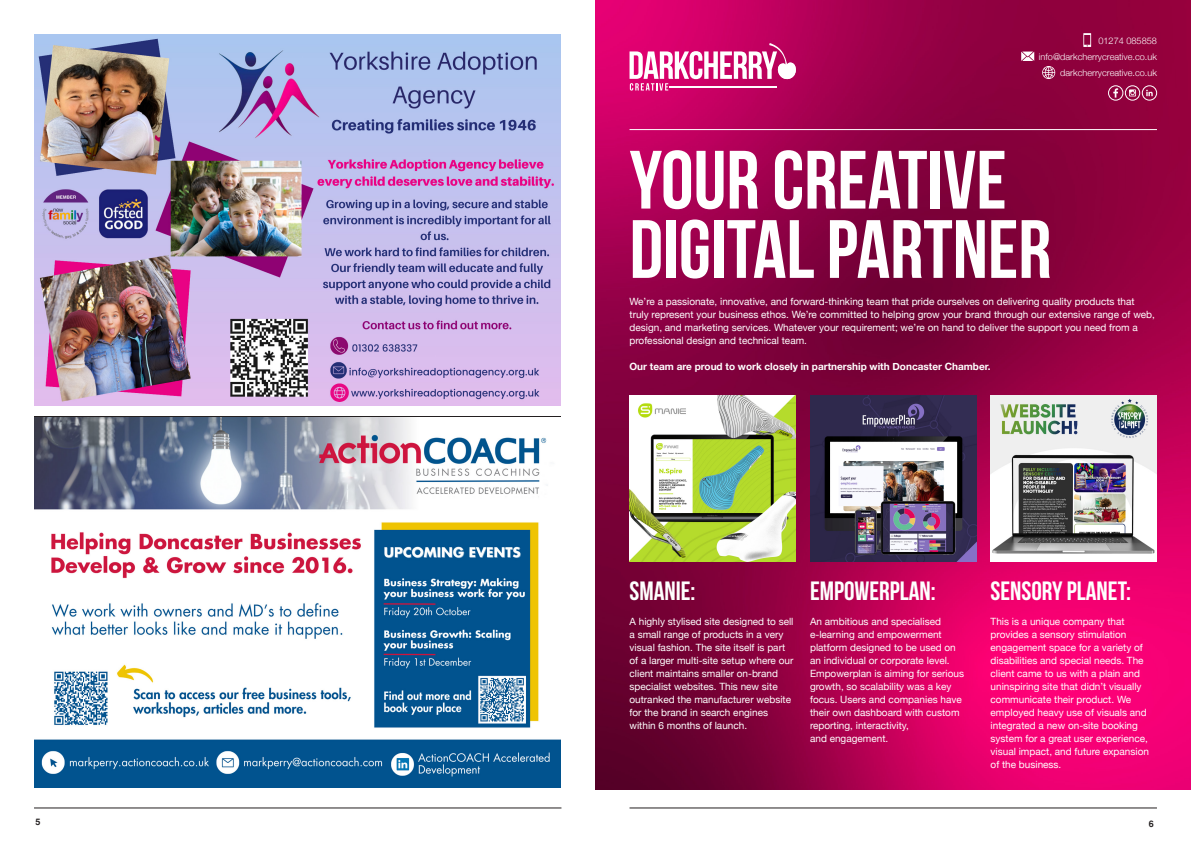
<style>
.page{position:relative;width:1191px;height:842px;background:#fff}
.page>*{position:absolute;margin:0;border:0;box-sizing:border-box;transform-origin:0 0}
.t1{font:82.5px "Bebas Neue";color:#fff}
.t2{font:26.5px "Bebas Neue";color:#fff}
.t3{font:10px/13px "Helvetica Neue";color:#fff}
.t4{font:700 10px "Helvetica Neue";color:#fff}
.t5{font:300 9.1px "Helvetica Neue";color:#fff}
.t6{font:700 9px "Helvetica";color:#231f20}
</style>
<div class="page">
<hr style="left:34px;top:808px;width:527px;height:1px;background:#231f20">
<hr style="left:629px;top:808px;width:528px;height:1px;background:#231f20">
<img style="left:595px;top:0;width:596px;height:789px">
<img style="left:35px;top:34px;width:526px;height:372px">
<img style="left:35px;top:417px;width:526px;height:370px">
<svg style="left:629px;top:43px;width:167px;height:48px"></svg>
<hr style="left:669px;top:86px;width:108px;height:1px;background:#fff">
<img style="left:629px;top:395px;width:167px;height:167px">
<img style="left:810px;top:395px;width:166px;height:167px">
<img style="left:990px;top:395px;width:167px;height:167px">
<div style="left:1108px;top:85px;width:15px;height:15px;border:1px solid #fff;border-radius:50%"></div>
<svg style="left:1113px;top:88px;width:5px;height:10px"></svg>
<div style="left:1142px;top:85px;width:15px;height:15px;border:1px solid #fff;border-radius:50%"></div>
<svg style="left:1146px;top:90px;width:6px;height:6px"></svg>
<svg style="left:1129px;top:89px;width:7px;height:7px"></svg>
<div style="left:1125px;top:85px;width:15px;height:15px;border:1px solid #fff;border-radius:50%"></div>
<svg style="left:1021px;top:52px;width:13px;height:9px"></svg>
<svg style="left:1083px;top:33px;width:8px;height:14px"></svg>
<svg style="left:1042px;top:66px;width:13px;height:13px"></svg>
<hr style="left:629px;top:129px;width:528px;height:1px;background:#fff">
<p class="t5" style="left:1098px;top:34px;width:60px">01274 085858</p>
<p class="t5" style="left:1060px;top:65px;width:98px">darkcherrycreative.co.uk</p>
<p class="t5" style="left:1039px;top:49px;width:119px">info@darkcherrycreative.co.uk</p>
<p class="t1" style="left:629px;top:135px;width:379px">YOUR CREATIVE</p>
<p class="t1" style="left:629px;top:204px;width:423px">DIGITAL PARTNER</p>
<p class="t3" style="left:629px;top:296px;width:527px">We’re a passionate, innovative, and forward-thinking team that pride ourselves on delivering quality products that truly represent your business ethos. We’re committed to helping grow your brand through our extensive range of web, design, and marketing services. Whatever your requirement; we’re on hand to deliver the support you need from a professional design and technical team.</p>
<p class="t4" style="left:629px;top:359px;width:362px">Our team are proud to work closely in partnership with Doncaster Chamber.</p>
<p class="t2" style="left:629px;top:576px;width:67px">SMANIE:</p>
<p class="t2" style="left:810px;top:576px;width:127px">EMPOWERPLAN:</p>
<p class="t2" style="left:990px;top:576px;width:142px">SENSORY PLANET:</p>
<p class="t3" style="left:629px;top:615px;width:165px">A highly stylised site designed to sell a small range of products in a very visual fashion. The site itself is part of a larger multi-site setup where our client maintains smaller on-brand specialist websites. This new site outranked the manufacturer website for the brand in search engines within 6 months of launch.</p>
<p class="t3" style="left:810px;top:615px;width:155px">An ambitious and specialised e-learning and empowerment platform designed to be used on an individual or corporate level.<br>Empowerplan is aiming for serious growth, so scalability was a key focus. Users and companies have their own dashboard with custom reporting, interactivity,<br>and engagement.</p>
<p class="t3" style="left:990px;top:615px;width:160px">This is a unique company that provides a sensory stimulation engagement space for a variety of disabilities and special needs. The client came to us with a plain and uninspiring site that didn’t visually communicate their product. We employed heavy use of visuals and integrated a new on-site booking system for a great user experience, visual impact, and future expansion of the business.</p>
<p class="t6" style="left:35px;top:817px;width:7px">5</p>
<p class="t6" style="left:1148px;top:818px;width:7px">6</p>
</div>
